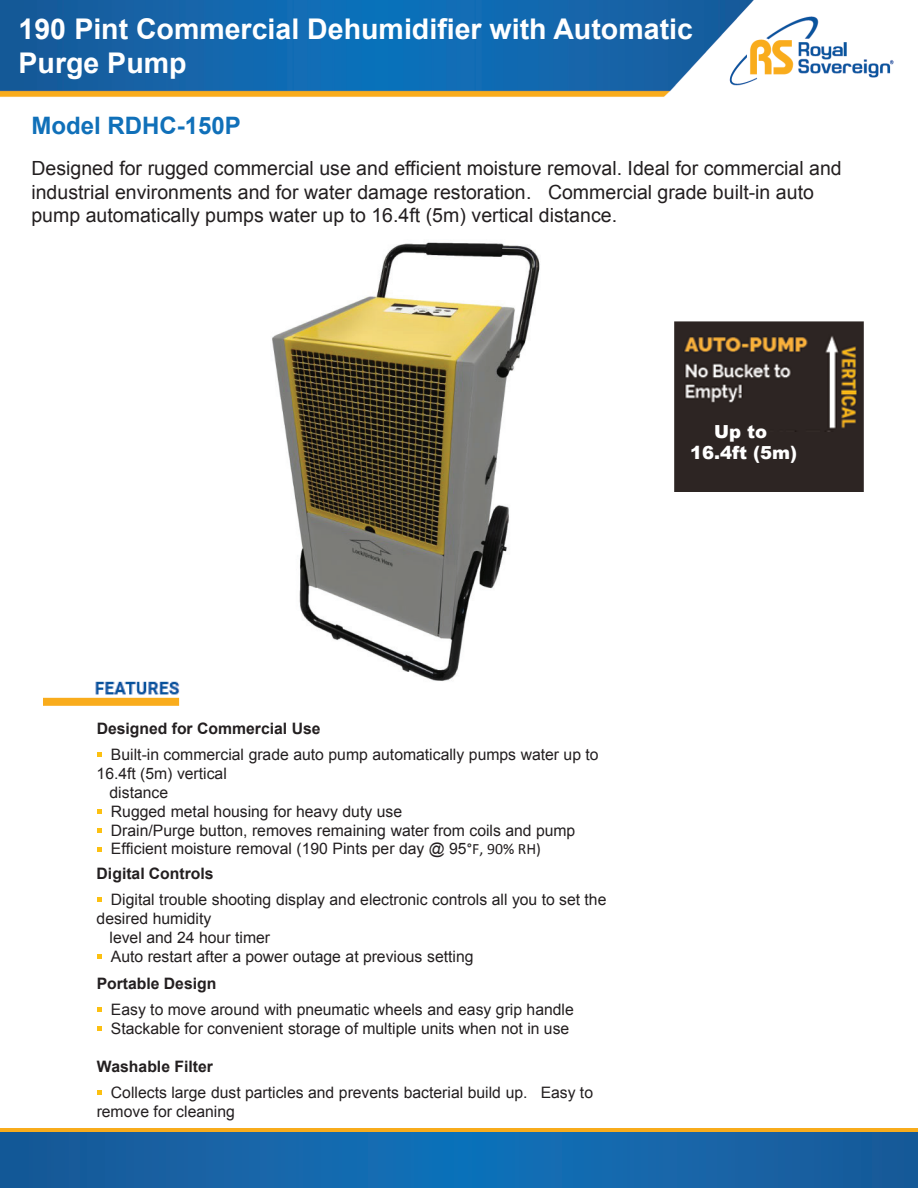
<style>
.page{position:relative;width:918px;height:1188px;background:#fff}
.page>*{position:absolute;margin:0;border:0;box-sizing:border-box;transform-origin:0 0}
.t1{font:700 28.5px/34.2px "Arial";color:#fff}
.t2{font:700 24px "Arial";color:#1070b9}
.t3{font:19.5px/23.4px "Arial";color:#231f20}
.t4{font:900 18px/21.6px "Arial";color:#fff;text-align:center}
.t5{font:15.75px/18.9px "Arial";color:#231f20}
.t6{font:700 15.75px "Arial";color:#231f20}
.s1{font-family:"Calibri"}
</style>
<div class="page">
<img style="left:0;top:0;width:894px;height:97px">
<svg style="left:97px;top:753px;width:5px;height:4px"></svg>
<svg style="left:97px;top:810px;width:5px;height:4px"></svg>
<svg style="left:97px;top:828px;width:5px;height:5px"></svg>
<svg style="left:97px;top:847px;width:5px;height:4px"></svg>
<svg style="left:97px;top:898px;width:5px;height:4px"></svg>
<svg style="left:97px;top:954px;width:5px;height:5px"></svg>
<svg style="left:97px;top:1008px;width:5px;height:4px"></svg>
<svg style="left:97px;top:1027px;width:5px;height:4px"></svg>
<svg style="left:97px;top:1091px;width:5px;height:4px"></svg>
<img style="left:43px;top:681px;width:137px;height:25px">
<img style="left:674px;top:321px;width:190px;height:170px">
<img style="left:272px;top:242px;width:268px;height:439px">
<div style="left:0;top:1128px;width:918px;height:5px;background:#f8ac1c"></div>
<svg style="left:0;top:1133px;width:918px;height:55px"></svg>
<h1 class="t1" style="left:19px;top:12px;width:676px">190 Pint Commercial Dehumidifier with Automatic<br>Purge Pump</h1>
<h2 class="t2" style="left:31px;top:110px;width:211px">Model RDHC-150P</h2>
<p class="t3" style="left:31px;top:157px;width:812px">Designed for rugged commercial use and efficient moisture removal. Ideal for commercial and industrial environments and for water damage restoration. Commercial grade built-in auto pump automatically pumps water up to 16.4ft (5m) vertical distance.</p>
<p class="t4" style="left:690px;top:420px;width:109px">Up to<br>16.4ft (5m)</p>
<p class="t6" style="left:97px;top:718px;width:225px">Designed for Commercial Use</p>
<p class="t5" style="left:111px;top:745px;width:489px">Built-in commercial grade auto pump automatically pumps water up to</p>
<p class="t5" style="left:97px;top:764px;width:132px">16.4ft (5m) vertical</p>
<p class="t5" style="left:110px;top:783px;width:60px">distance</p>
<p class="t5" style="left:111px;top:802px;width:293px">Rugged metal housing for heavy duty use</p>
<p class="t5" style="left:111px;top:821px;width:466px">Drain/Purge button, removes remaining water from coils and pump</p>
<p class="t5" style="left:111px;top:839px;width:432px">Efficient moisture removal (190 Pints per day @ 95<span class="s1">°F, 90% RH)</span></p>
<p class="t6" style="left:97px;top:863px;width:119px">Digital Controls</p>
<p class="t5" style="left:111px;top:890px;width:497px">Digital trouble shooting display and electronic controls all you to set the</p>
<p class="t5" style="left:97px;top:909px;width:116px">desired humidity</p>
<p class="t5" style="left:110px;top:928px;width:162px">level and 24 hour timer</p>
<p class="t5" style="left:111px;top:947px;width:364px">Auto restart after a power outage at previous setting</p>
<p class="t6" style="left:97px;top:973px;width:121px">Portable Design</p>
<p class="t5" style="left:111px;top:1000px;width:464px">Easy to move around with pneumatic wheels and easy grip handle<br>Stackable for convenient storage of multiple units when not in use</p>
<p class="t6" style="left:97px;top:1056px;width:118px">Washable Filter</p>
<p class="t5" style="left:97px;top:1083px;width:498px;text-indent:14px">Collects large dust particles and prevents bacterial build up. Easy to remove for cleaning</p>
</div>
